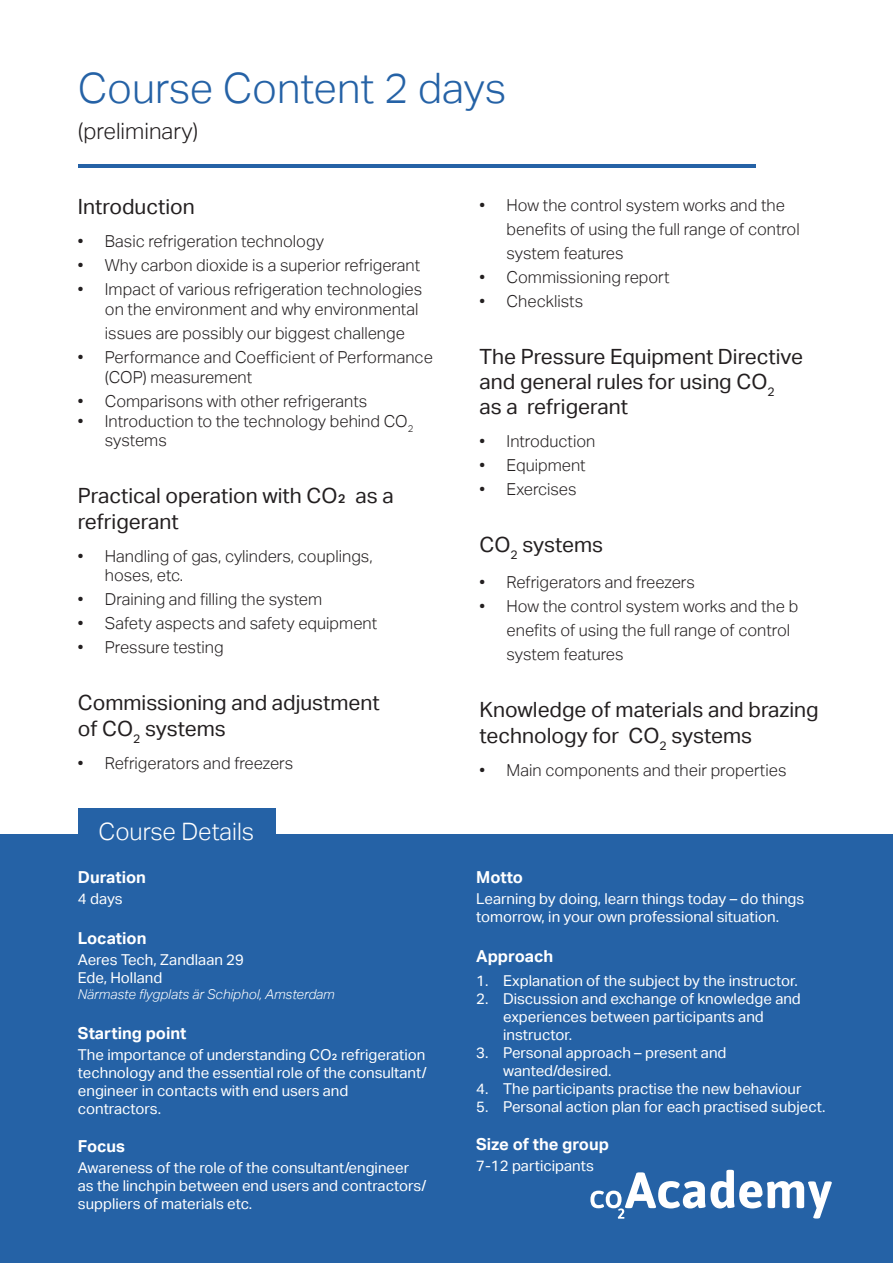
<style>
.page{position:relative;width:893px;height:1263px;background:#fff}
.page>*{position:absolute;margin:0;border:0;box-sizing:border-box;transform-origin:0 0}
.t1{font:300 42px "Aktiv Grotesk";color:#2562a6}
.t2{font:300 24px "Aktiv Grotesk";color:#fff}
.t3{font:300 22.5px "Aktiv Grotesk";color:#231f20}
.t4{font:21px/25.2px "Aktiv Grotesk";color:#231f20}
.t5{font:300 16.5px/19.8px "Aktiv Grotesk";color:#231f20}
.t6{font:700 16.5px "Aktiv Grotesk";color:#fff}
.t7{font:15px/18px "Aktiv Grotesk";color:#fff}
.t8{font:italic 300 13.5px "Aktiv Grotesk";color:#fff}
</style>
<div class="page">
<div style="left:0;top:834px;width:893px;height:429px;background:#2562a6"></div>
<svg style="left:590px;top:1170px;width:242px;height:49px"></svg>
<hr style="left:78px;top:164px;width:678px;height:3px;background:#2562a6">
<div style="left:78px;top:808px;width:197px;height:52px;background:#2562a6"></div>
<p class="t1" style="left:78px;top:64px;width:430px">Course Content 2 days</p>
<p class="t3" style="left:78px;top:118px;width:122px">(preliminary)</p>
<p class="t4" style="left:78px;top:194px;width:118px">Introduction</p>
<p class="t5" style="left:78px;top:232px;width:247px">• Basic refrigeration technology</p>
<p class="t5" style="left:78px;top:256px;width:344px">• Why carbon dioxide is a superior refrigerant</p>
<p class="t5" style="left:78px;top:280px;width:346px;text-align:right">• Impact of various refrigeration technologies on the environment and why environmental</p>
<p class="t5" style="left:105px;top:323px;width:302px">issues are possibly our biggest challenge</p>
<p class="t5" style="left:105px;top:347px;width:329px;text-indent:-27px">• Performance and Coefficient of Performance (COP) measurement</p>
<p class="t5" style="left:78px;top:391px;width:291px">• Comparisons with other refrigerants</p>
<p class="t5" style="left:105px;top:411px;width:310px;text-indent:-27px">• Introduction to the technology behind CO<sub>2 </sub>systems</p>
<p class="t4" style="left:78px;top:483px;width:317px">Practical operation with CO₂ as a refrigerant</p>
<p class="t5" style="left:105px;top:546px;width:269px;text-indent:-27px">• Handling of gas, cylinders, couplings, hoses, etc.</p>
<p class="t5" style="left:78px;top:590px;width:246px">• Draining and filling the system</p>
<p class="t5" style="left:78px;top:614px;width:301px">• Safety aspects and safety equipment</p>
<p class="t5" style="left:78px;top:638px;width:147px">• Pressure testing</p>
<p class="t4" style="left:78px;top:690px;width:303px">Commissioning and adjustment of CO<sub>2</sub> systems</p>
<p class="t5" style="left:78px;top:753px;width:217px">• Refrigerators and freezers</p>
<p class="t2" style="left:99px;top:817px;width:157px">Course Details</p>
<p class="t6" style="left:78px;top:868px;width:70px">Duration</p>
<p class="t7" style="left:78px;top:890px;width:46px">4 days</p>
<p class="t6" style="left:78px;top:928px;width:70px">Location</p>
<p class="t7" style="left:78px;top:951px;width:168px">Aeres Tech, Zandlaan 29</p>
<p class="t7" style="left:78px;top:969px;width:86px">Ede, Holland</p>
<p class="t8" style="left:78px;top:986px;width:258px">Närmaste flygplats är Schiphol, Amsterdam</p>
<p class="t6" style="left:78px;top:1023px;width:110px">Starting point</p>
<p class="t7" style="left:78px;top:1045px;width:350px">The importance of understanding CO₂ refrigeration technology and the essential role of the consultant/ engineer in contacts with end users and contractors.</p>
<p class="t6" style="left:78px;top:1136px;width:49px">Focus</p>
<p class="t7" style="left:78px;top:1158px;width:350px">Awareness of the role of the consultant/engineer as the linchpin between end users and contractors/ suppliers of materials etc.</p>
<p class="t5" style="left:507px;top:193px;width:295px;line-height:24px;text-indent:-27px">• How the control system works and the benefits of using the full range of control system features</p>
<p class="t5" style="left:480px;top:267px;width:192px">• Commissioning report</p>
<p class="t5" style="left:480px;top:291px;width:105px">• Checklists</p>
<p class="t4" style="left:480px;top:344px;width:325px">The Pressure Equipment Directive and general rules for using CO<sub>2<br></sub>as a refrigerant</p>
<p class="t5" style="left:480px;top:432px;width:117px">• Introduction</p>
<p class="t5" style="left:480px;top:456px;width:108px">• Equipment</p>
<p class="t5" style="left:480px;top:480px;width:98px">• Exercises</p>
<p class="t4" style="left:480px;top:532px;width:125px">CO<sub>2</sub> systems</p>
<p class="t5" style="left:480px;top:573px;width:217px">• Refrigerators and freezers</p>
<p class="t5" style="left:507px;top:595px;width:293px;line-height:24px;text-indent:-27px">• How the control system works and the b enefits of using the full range of control system features</p>
<p class="t4" style="left:480px;top:697px;width:340px">Knowledge of materials and brazing technology for CO<sub>2</sub> systems</p>
<p class="t5" style="left:480px;top:760px;width:308px">• Main components and their properties</p>
<p class="t6" style="left:476px;top:868px;width:48px">Motto</p>
<p class="t7" style="left:476px;top:890px;width:330px">Learning by doing, learn things today – do things tomorrow, in your own professional situation.</p>
<p class="t6" style="left:476px;top:946px;width:79px">Approach</p>
<p class="t7" style="left:476px;top:972px;width:323px">1. Explanation of the subject by the instructor.</p>
<p class="t7" style="left:503px;top:990px;width:299px;text-indent:-27px">2. Discussion and exchange of knowledge and experiences between participants and instructor.</p>
<p class="t7" style="left:503px;top:1044px;width:225px;text-indent:-27px">3. Personal approach – present and wanted/desired.</p>
<p class="t7" style="left:476px;top:1080px;width:327px">4. The participants practise the new behaviour</p>
<p class="t7" style="left:476px;top:1098px;width:351px">5. Personal action plan for each practised subject.</p>
<p class="t6" style="left:476px;top:1134px;width:134px">Size of the group</p>
<p class="t7" style="left:476px;top:1156px;width:119px">7-12 participants</p>
</div>
